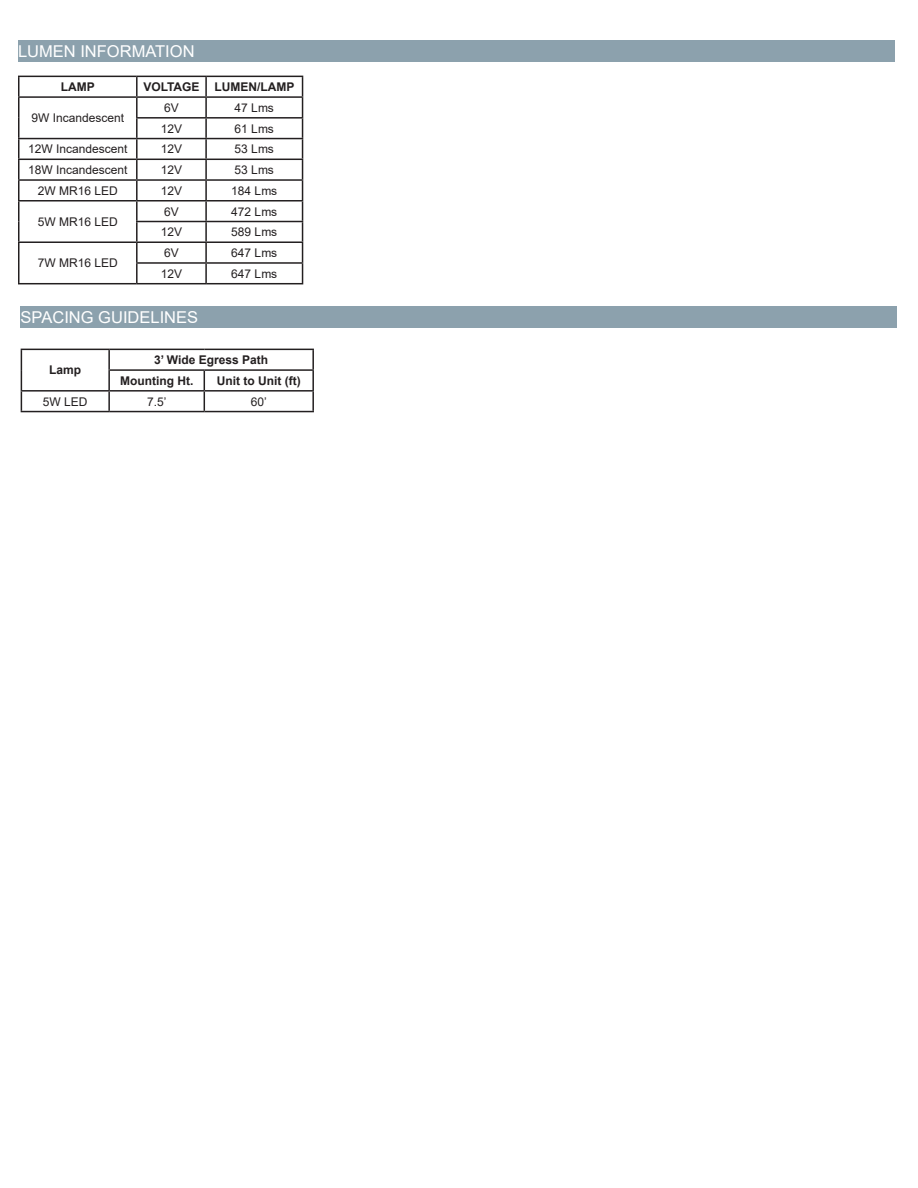
<style>
.page{position:relative;width:918px;height:1188px;background:#fff}
.page>*{position:absolute;margin:0;border:0;box-sizing:border-box;transform-origin:0 0}
.t1{font:16.35px "Arial";color:#fff}
.t2{font:12px "Arial";color:#231f20}
.t3{font:700 12px "Arial";color:#231f20}
</style>
<div class="page">
<div style="left:18px;top:40px;width:877px;height:22px;background:#8ca1ad"></div>
<hr style="left:18px;top:76px;width:119px;height:1px;background:#231f20">
<svg style="left:18px;top:77px;width:2px;height:19px"></svg>
<hr style="left:137px;top:76px;width:69px;height:1px;background:#231f20">
<hr style="left:206px;top:76px;width:97px;height:1px;background:#231f20">
<hr style="left:18px;top:96px;width:119px;height:2px;background:#231f20">
<hr style="left:18px;top:98px;width:2px;height:20px;background:#231f20">
<hr style="left:137px;top:96px;width:69px;height:2px;background:#231f20">
<hr style="left:206px;top:96px;width:97px;height:2px;background:#231f20">
<hr style="left:18px;top:118px;width:2px;height:20px;background:#231f20">
<hr style="left:136px;top:117px;width:70px;height:2px;background:#231f20">
<svg style="left:136px;top:77px;width:2px;height:61px"></svg>
<hr style="left:206px;top:117px;width:97px;height:2px;background:#231f20">
<svg style="left:205px;top:77px;width:2px;height:61px"></svg>
<hr style="left:18px;top:138px;width:119px;height:1px;background:#231f20">
<hr style="left:18px;top:139px;width:2px;height:20px;background:#231f20">
<hr style="left:137px;top:138px;width:69px;height:1px;background:#231f20">
<hr style="left:136px;top:139px;width:2px;height:20px;background:#231f20">
<hr style="left:206px;top:138px;width:97px;height:1px;background:#231f20">
<hr style="left:205px;top:139px;width:2px;height:20px;background:#231f20">
<hr style="left:18px;top:159px;width:119px;height:1px;background:#231f20">
<hr style="left:137px;top:159px;width:69px;height:1px;background:#231f20">
<hr style="left:206px;top:159px;width:97px;height:1px;background:#231f20">
<hr style="left:18px;top:179px;width:119px;height:2px;background:#231f20">
<svg style="left:18px;top:160px;width:2px;height:40px"></svg>
<hr style="left:137px;top:179px;width:69px;height:2px;background:#231f20">
<hr style="left:206px;top:179px;width:97px;height:2px;background:#231f20">
<hr style="left:18px;top:200px;width:119px;height:2px;background:#231f20">
<hr style="left:18px;top:202px;width:2px;height:20px;background:#231f20">
<hr style="left:137px;top:200px;width:69px;height:2px;background:#231f20">
<hr style="left:206px;top:200px;width:97px;height:2px;background:#231f20">
<svg style="left:18px;top:222px;width:2px;height:19px"></svg>
<hr style="left:136px;top:221px;width:70px;height:1px;background:#231f20">
<hr style="left:206px;top:221px;width:97px;height:1px;background:#231f20">
<hr style="left:18px;top:241px;width:119px;height:2px;background:#231f20">
<hr style="left:18px;top:243px;width:2px;height:20px;background:#231f20">
<hr style="left:137px;top:241px;width:69px;height:2px;background:#231f20">
<hr style="left:206px;top:241px;width:97px;height:2px;background:#231f20">
<hr style="left:18px;top:263px;width:2px;height:20px;background:#231f20">
<hr style="left:136px;top:262px;width:70px;height:2px;background:#231f20">
<svg style="left:136px;top:160px;width:2px;height:123px"></svg>
<hr style="left:206px;top:262px;width:97px;height:2px;background:#231f20">
<svg style="left:205px;top:160px;width:2px;height:123px"></svg>
<svg style="left:302px;top:77px;width:1px;height:206px"></svg>
<hr style="left:18px;top:283px;width:119px;height:1px;background:#231f20">
<hr style="left:137px;top:283px;width:69px;height:1px;background:#231f20">
<hr style="left:206px;top:283px;width:97px;height:1px;background:#231f20">
<div style="left:21px;top:306px;width:876px;height:22px;background:#8ca1ad"></div>
<hr style="left:21px;top:349px;width:88px;height:1px;background:#231f20">
<hr style="left:109px;top:349px;width:95px;height:1px;background:#231f20">
<hr style="left:204px;top:349px;width:110px;height:1px;background:#231f20">
<hr style="left:108px;top:369px;width:96px;height:2px;background:#231f20">
<hr style="left:204px;top:369px;width:110px;height:2px;background:#231f20">
<hr style="left:21px;top:390px;width:88px;height:2px;background:#231f20">
<svg style="left:21px;top:350px;width:1px;height:61px"></svg>
<hr style="left:109px;top:390px;width:95px;height:2px;background:#231f20">
<svg style="left:108px;top:350px;width:2px;height:61px"></svg>
<hr style="left:204px;top:390px;width:110px;height:2px;background:#231f20">
<svg style="left:204px;top:371px;width:1px;height:40px"></svg>
<svg style="left:312px;top:350px;width:2px;height:61px"></svg>
<hr style="left:21px;top:411px;width:88px;height:1px;background:#231f20">
<hr style="left:109px;top:411px;width:95px;height:1px;background:#231f20">
<hr style="left:204px;top:411px;width:110px;height:1px;background:#231f20">
<p class="t1" style="left:18px;top:40px;width:178px">LUMEN INFORMATION</p>
<p class="t3" style="left:61px;top:78px;width:35px">LAMP</p>
<p class="t3" style="left:143px;top:78px;width:58px">VOLTAGE</p>
<p class="t3" style="left:214px;top:78px;width:81px">LUMEN/LAMP</p>
<p class="t2" style="left:31px;top:110px;width:94px">9W Incandescent</p>
<p class="t2" style="left:164px;top:99px;width:16px">6V</p>
<p class="t2" style="left:235px;top:99px;width:41px">47 Lms</p>
<p class="t2" style="left:161px;top:120px;width:23px">12V</p>
<p class="t2" style="left:235px;top:120px;width:41px">61 Lms</p>
<p class="t2" style="left:28px;top:141px;width:101px">12W Incandescent</p>
<p class="t2" style="left:161px;top:141px;width:23px">12V</p>
<p class="t2" style="left:235px;top:141px;width:41px">53 Lms</p>
<p class="t2" style="left:28px;top:162px;width:101px">18W Incandescent</p>
<p class="t2" style="left:161px;top:162px;width:23px">12V</p>
<p class="t2" style="left:235px;top:162px;width:41px">53 Lms</p>
<p class="t2" style="left:38px;top:182px;width:82px">2W MR16 LED</p>
<p class="t2" style="left:161px;top:182px;width:23px">12V</p>
<p class="t2" style="left:231px;top:182px;width:48px">184 Lms</p>
<p class="t2" style="left:38px;top:213px;width:82px">5W MR16 LED</p>
<p class="t2" style="left:164px;top:203px;width:16px">6V</p>
<p class="t2" style="left:231px;top:203px;width:48px">472 Lms</p>
<p class="t2" style="left:161px;top:224px;width:23px">12V</p>
<p class="t2" style="left:231px;top:224px;width:48px">589 Lms</p>
<p class="t2" style="left:164px;top:244px;width:16px">6V</p>
<p class="t2" style="left:231px;top:244px;width:48px">647 Lms</p>
<p class="t2" style="left:161px;top:265px;width:23px">12V</p>
<p class="t2" style="left:231px;top:265px;width:48px">647 Lms</p>
<p class="t1" style="left:21px;top:306px;width:179px">SPACING GUIDELINES</p>
<p class="t2" style="left:38px;top:255px;width:82px">7W MR16 LED</p>
<p class="t3" style="left:49px;top:362px;width:34px">Lamp</p>
<p class="t3" style="left:154px;top:351px;width:115px">3’ Wide Egress Path</p>
<p class="t3" style="left:120px;top:372px;width:75px">Mounting Ht.</p>
<p class="t3" style="left:217px;top:372px;width:85px">Unit to Unit (ft)</p>
<p class="t2" style="left:43px;top:393px;width:46px">5W LED</p>
<p class="t2" style="left:147px;top:393px;width:21px">7.5’</p>
<p class="t2" style="left:251px;top:393px;width:18px">60’</p>
</div>
